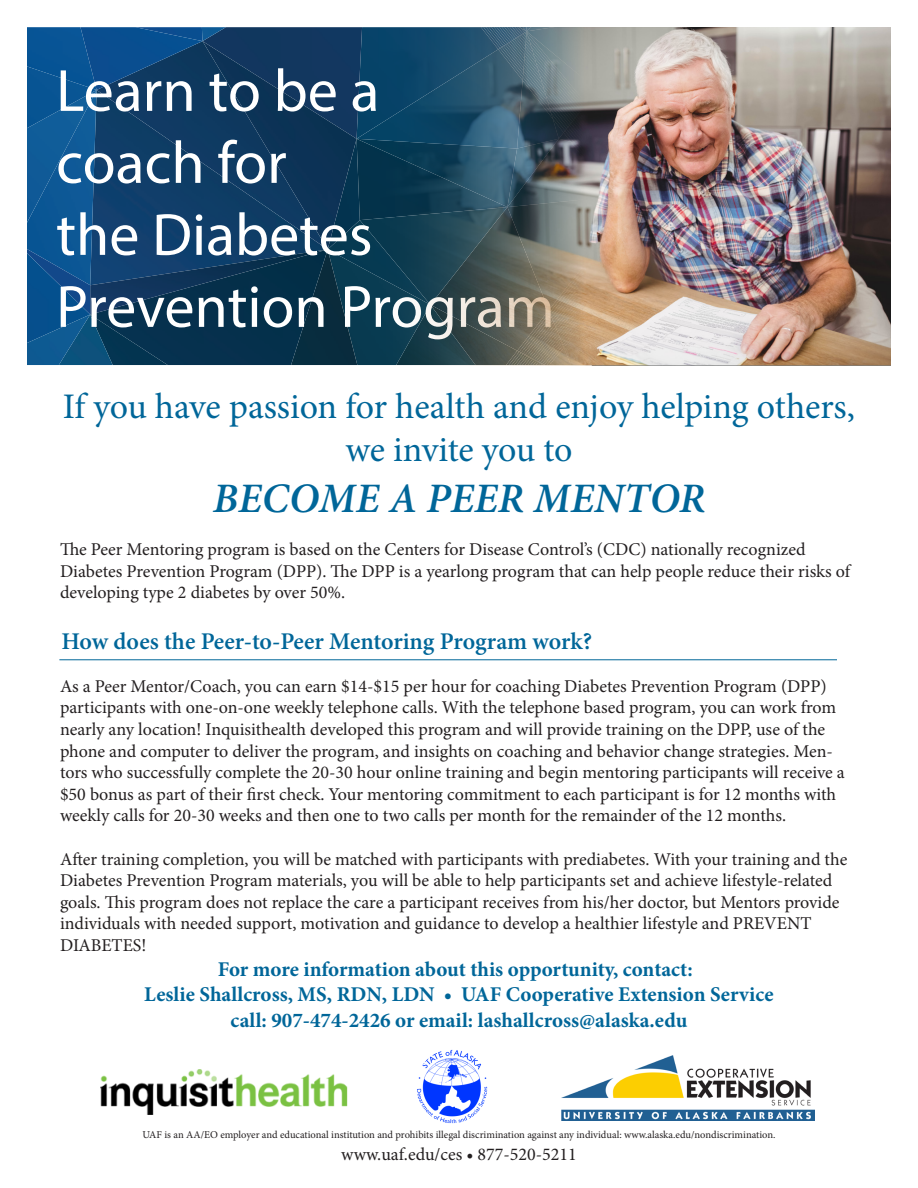
<style>
.page{position:relative;width:918px;height:1188px;background:#fff}
.page>*{position:absolute;margin:0;border:0;box-sizing:border-box;transform-origin:0 0}
.t1{font:60px "Myriad Pro";color:#fff}
.t2{font:italic 600 42px "Minion Pro";color:#069}
.t3{font:36px "Minion Pro";letter-spacing:-.005em;color:#069}
.t4{font:600 24px "Minion Pro";letter-spacing:-.005em;color:#069}
.t5{font:700 21px "Minion Pro";color:#069}
.t6{font:18px/21.6px "Minion Pro";color:#231f20}
.t7{font:10.5px "Minion Pro";color:#231f20}
</style>
<div class="page">
<img style="left:27px;top:223px;width:70px;height:26px">
<img style="left:27px;top:27px;width:70px;height:196px">
<svg style="left:168px;top:220px;width:723px;height:146px;background:#123a50"></svg>
<img style="left:27px;top:249px;width:301px;height:66px">
<img style="left:27px;top:315px;width:141px;height:50px">
<img style="left:59px;top:315px;width:54px;height:50px">
<img style="left:360px;top:220px;width:6px;height:85px">
<img style="left:357px;top:149px;width:9px;height:71px">
<img style="left:27px;top:253px;width:63px;height:90px">
<img style="left:27px;top:66px;width:70px;height:62px">
<img style="left:362px;top:27px;width:4px;height:112px">
<img style="left:226px;top:27px;width:136px;height:112px">
<img style="left:203px;top:27px;width:23px;height:14px">
<img style="left:328px;top:41px;width:29px;height:208px">
<img style="left:97px;top:41px;width:231px;height:208px">
<img style="left:80px;top:27px;width:123px;height:63px">
<hr style="left:59px;top:659px;width:778px;height:1px;background:#069">
<img style="left:366px;top:27px;width:525px;height:338px">
<img style="left:100px;top:1069px;width:248px;height:45px">
<img style="left:562px;top:1055px;width:252px;height:65px">
<img style="left:417px;top:1050px;width:70px;height:73px">
<p class="t1" style="left:56px;top:54px;width:325px">Learn to be a</p>
<p class="t1" style="left:56px;top:126px;width:232px">coach for</p>
<p class="t1" style="left:56px;top:198px;width:318px">the Diabetes</p>
<p class="t1" style="left:56px;top:270px;width:500px">Prevention Program</p>
<p class="t3" style="left:63px;top:383px;width:794px">If you have passion for health and enjoy helping others,</p>
<p class="t3" style="left:345px;top:426px;width:229px">we invite you to</p>
<p class="t2" style="left:213px;top:469px;width:494px">BECOME A PEER MENTOR</p>
<p class="t6" style="left:60px;top:539px;width:792px">The Peer Mentoring program is based on the Centers for Disease Control’s (CDC) nationally recognized<br>Diabetes Prevention Program (DPP). The DPP is a yearlong program that can help people reduce their risks of developing type 2 diabetes by over 50%.</p>
<p class="t4" style="left:62px;top:624px;width:532px">How does the Peer-to-Peer Mentoring Program work?</p>
<p class="t6" style="left:60px;top:675px;width:786px">As a Peer Mentor/Coach, you can earn $14-$15 per hour for coaching Diabetes Prevention Program (DPP) participants with one-on-one weekly telephone calls. With the telephone based program, you can work from nearly any location! Inquisithealth developed this program and will provide training on the DPP, use of the phone and computer to deliver the program, and insights on coaching and behavior change strategies. Men&shy;tors who successfully complete the 20-30 hour online training and begin mentoring participants will receive a $50 bonus as part of their first check. Your mentoring commitment to each participant is for 12 months with weekly calls for 20-30 weeks and then one to two calls per month for the remainder of the 12 months.</p>
<p class="t6" style="left:60px;top:848px;width:789px">After training completion, you will be matched with participants with prediabetes. With your training and the Diabetes Prevention Program materials, you will be able to help participants set and achieve lifestyle-related goals. This program does not replace the care a participant receives from his/her doctor, but Mentors provide individuals with needed support, motivation and guidance to develop a healthier lifestyle and PREVENT DIABETES!</p>
<p class="t5" style="left:218px;top:955px;width:476px">For more information about this opportunity, contact:</p>
<p class="t5" style="left:144px;top:980px;width:631px">Leslie Shallcross, MS, RDN, LDN • UAF Cooperative Extension Service</p>
<p class="t5" style="left:231px;top:1005px;width:458px">call: 907-474-2426 or email: lashallcross@alaska.edu</p>
<p class="t7" style="left:142px;top:1128px;width:635px">UAF is an AA/EO employer and educational institution and prohibits illegal discrimination against any individual: www.alaska.edu/nondiscrimination.</p>
<p class="t6" style="left:341px;top:1144px;width:237px">www.uaf.edu/ces • 877-520-5211</p>
</div>
